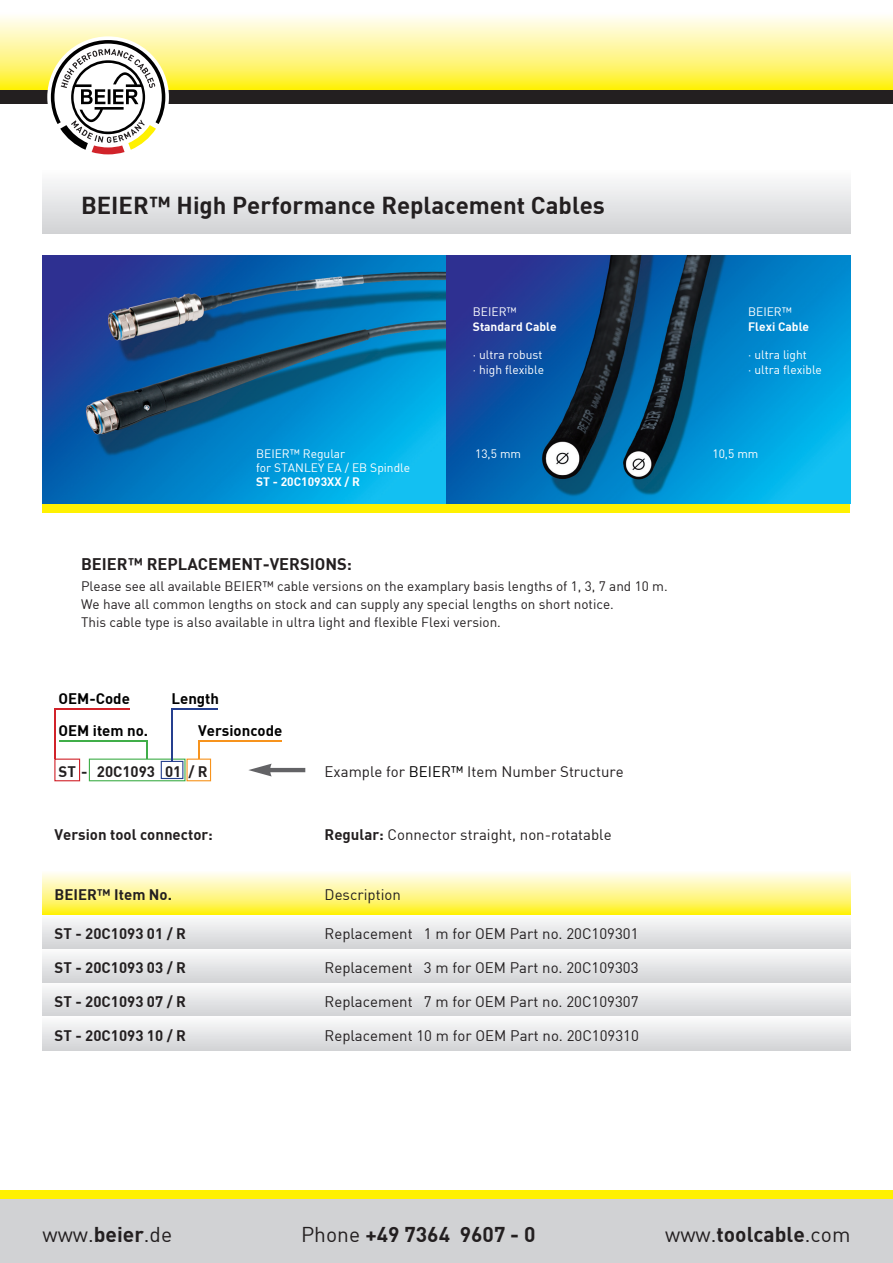
<style>
.page{position:relative;width:893px;height:1263px;background:#fff}
.page>*{position:absolute;margin:0;border:0;box-sizing:border-box;transform-origin:0 0}
.t1{font:24px "DIN Bold";color:#231f20}
.t2{font:21px "DIN Bold";color:#231f20}
.t3{font:21px "DIN";color:#231f20}
.t4{font:16.5px "DIN Bold";color:#231f20}
.t5{font:15px "DIN";color:#231f20}
.t6{font:15px "DIN Bold";color:#231f20}
.t7{font:15px "DIN Bold";color:#000}
.t8{font:13.5px/18px "DIN";color:#231f20}
.t9{font:12px/14.4px "DIN";color:#fff}
.t10{font:12px "DIN Bold";color:#fff}
.s1{color:#000}
.s2{font-family:"DIN Bold"}
.s3{font-family:"DIN"}
</style>
<div class="page">
<img style="left:43px;top:255px;width:807px;height:249px">
<div style="left:43px;top:504px;width:807px;height:8px;background:#fff101"></div>
<div style="left:43px;top:982px;width:807px;height:34px;background:linear-gradient(to bottom,#fcfcfc,#d3d4d7)"></div>
<div style="left:43px;top:948px;width:807px;height:34px;background:linear-gradient(to bottom,#fcfcfc,#d3d4d7)"></div>
<div style="left:43px;top:914px;width:807px;height:34px;background:linear-gradient(to bottom,#fcfcfc,#d3d4d7)"></div>
<div style="left:43px;top:1016px;width:807px;height:34px;background:linear-gradient(to bottom,#fcfcfc,#d3d4d7)"></div>
<svg style="left:43px;top:873px;width:807px;height:41px;background:#fff68d"></svg>
<div style="left:54px;top:758px;width:26px;height:23px;border:1px solid #d1232a"></div>
<div style="left:161px;top:761px;width:22px;height:18px;border:1px solid #253f8e"></div>
<div style="left:89px;top:758px;width:97px;height:23px;border:1px solid #40ae49"></div>
<div style="left:186px;top:758px;width:25px;height:23px;border:1px solid #f7931d"></div>
<hr style="left:54px;top:708px;width:1px;height:51px;background:#d1232a">
<svg style="left:147px;top:742px;width:1px;height:17px"></svg>
<svg style="left:198px;top:742px;width:1px;height:17px"></svg>
<hr style="left:172px;top:709px;width:1px;height:52px;background:#253f8e">
<hr style="left:55px;top:708px;width:74px;height:1px;background:#d1232a">
<hr style="left:172px;top:708px;width:46px;height:1px;background:#253f8e">
<hr style="left:59px;top:740px;width:89px;height:2px;background:#40ae49">
<hr style="left:198px;top:740px;width:84px;height:2px;background:#f7931d">
<svg style="left:248px;top:764px;width:57px;height:12px"></svg>
<div style="left:0;top:1199px;width:893px;height:64px;background:#d1d2d4"></div>
<div style="left:0;top:1191px;width:893px;height:8px;background:#fff101"></div>
<div style="left:43px;top:170px;width:807px;height:64px;background:linear-gradient(to bottom,#fcfdfd,#d1d2d5)"></div>
<div style="left:0;top:89px;width:893px;height:15px;background:#231f20"></div>
<svg style="left:0;top:16px;width:893px;height:73px;background:#fff791"></svg>
<div style="left:47px;top:36px;width:122px;height:122px;background:#fff;border-radius:50%"></div>
<svg style="left:51px;top:40px;width:114px;height:114px"></svg>
<h1 class="t1" style="left:81px;top:190px;width:525px">BEIER™ High Performance Replacement Cables</h1>
<p class="t9" style="left:473px;top:304px;width:45px">BEIER™</p>
<p class="t10" style="left:473px;top:318px;width:85px">Standard Cable</p>
<p class="t9" style="left:473px;top:348px;width:73px">· ultra robust · high flexible</p>
<p class="t9" style="left:748px;top:304px;width:45px">BEIER™</p>
<p class="t10" style="left:748px;top:318px;width:63px">Flexi Cable</p>
<p class="t9" style="left:748px;top:348px;width:75px">· ultra light<br>· ultra flexible</p>
<p class="t9" style="left:256px;top:446px;width:155px">BEIER™ Regular<br>for STANLEY EA / EB Spindle</p>
<p class="t10" style="left:256px;top:474px;width:105px">ST - 20C1093XX / R</p>
<p class="t9" style="left:475px;top:446px;width:48px">13,5 mm</p>
<p class="t9" style="left:712px;top:446px;width:48px">10,5 mm</p>
<p class="t4" style="left:81px;top:553px;width:272px">BEIER™ REPLACEMENT-VERSIONS:</p>
<p class="t8" style="left:81px;top:576px;width:588px">Please see all available BEIER™ cable versions on the examplary basis lengths of 1, 3, 7 and 10 m.<br>We have all common lengths on stock and can supply any special lengths on short notice.<br>This cable type is also available in ultra light and flexible Flexi version.</p>
<p class="t7" style="left:59px;top:689px;width:73px">OEM-Code</p>
<p class="t7" style="left:172px;top:689px;width:49px">Length</p>
<p class="t7" style="left:59px;top:721px;width:91px">OEM item no.</p>
<p class="t7" style="left:198px;top:721px;width:86px">Versioncode</p>
<p class="t6" style="left:59px;top:761px;width:151px">ST - 20C1093 01 / R</p>
<p class="t5" style="left:325px;top:762px;width:301px">Example for <span class="s1">BEIER™</span> Item Number Structure</p>
<p class="t6" style="left:55px;top:825px;width:160px">Version tool connector:</p>
<p class="t5" style="left:325px;top:825px;width:289px"><span class="s2">Regular:</span> Connector straight, non-rotatable</p>
<p class="t6" style="left:55px;top:885px;width:119px">BEIER™ Item No.</p>
<p class="t5" style="left:325px;top:886px;width:78px">Description</p>
<p class="t6" style="left:55px;top:923px;width:133px">ST - 20C1093 01 / R</p>
<p class="t5" style="left:325px;top:924px;width:316px">Replacement 1 m for OEM Part no. 20C109301</p>
<p class="t6" style="left:55px;top:957px;width:133px">ST - 20C1093 03 / R</p>
<p class="t5" style="left:325px;top:958px;width:316px">Replacement 3 m for OEM Part no. 20C109303</p>
<p class="t6" style="left:55px;top:991px;width:133px">ST - 20C1093 07 / R</p>
<p class="t5" style="left:325px;top:992px;width:316px">Replacement 7 m for OEM Part no. 20C109307</p>
<p class="t6" style="left:55px;top:1025px;width:133px">ST - 20C1093 10 / R</p>
<p class="t5" style="left:325px;top:1026px;width:316px">Replacement 10 m for OEM Part no. 20C109310</p>
<h2 class="t3" style="left:43px;top:1221px;width:131px">www.<span class="s2">beier</span>.de</h2>
<h2 class="t2" style="left:301px;top:1220px;width:236px"><span class="s3">Phone</span> +49 7364 9607 - 0</h2>
<h2 class="t2" style="left:665px;top:1220px;width:187px"><span class="s3">www.</span>toolcable<span class="s3">.com</span></h2>
</div>
